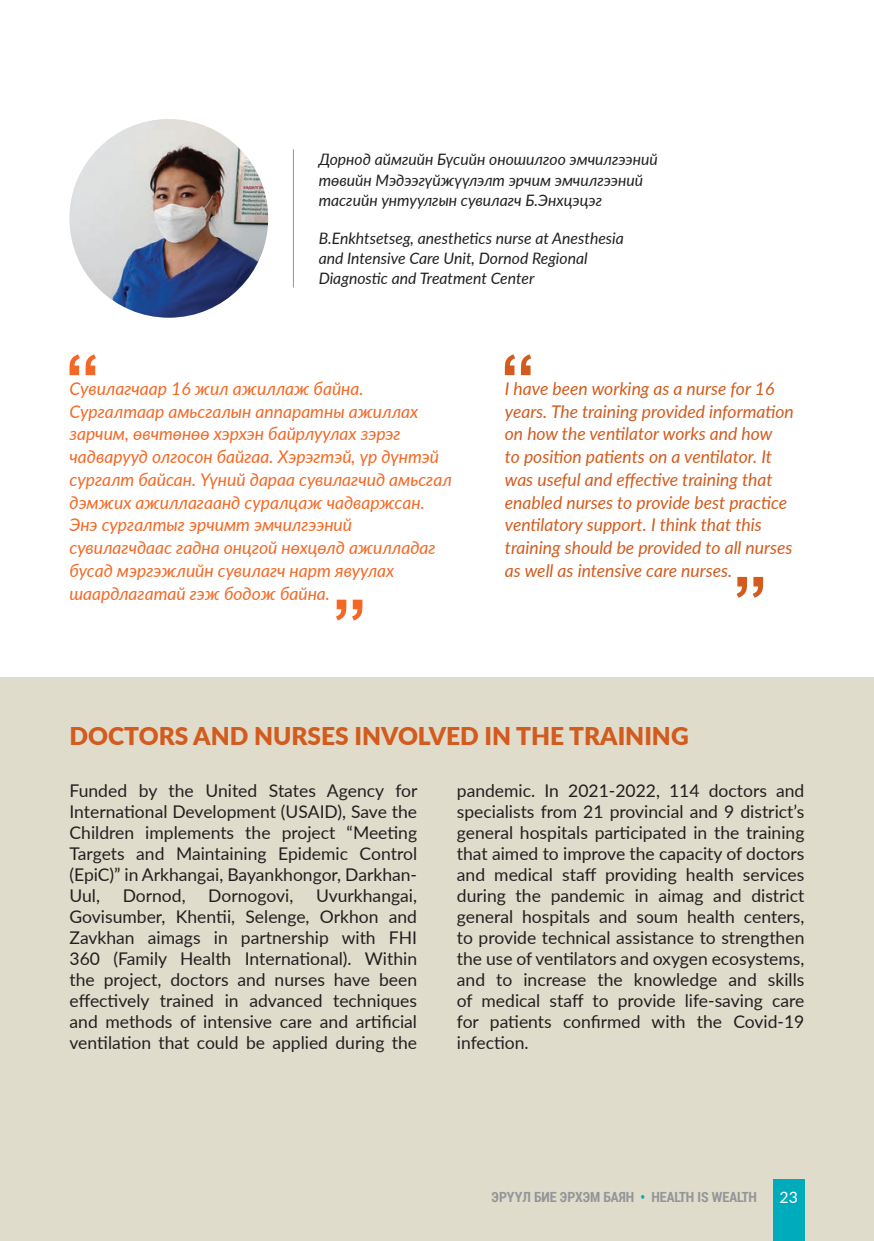
<style>
.page{position:relative;width:874px;height:1241px;background:#fff}
.page>*{position:absolute;margin:0;border:0;box-sizing:border-box;transform-origin:0 0}
.t1{font:900 24.5px "Lato";color:#d25b1d}
.t2{font:17.5px/21px "Lato";color:#231f20;text-align:justify}
.t3{font:italic 17.5px/22.8px "Lato";color:#f36824}
.t4{font:italic 17.5px/22.8px "Lato";color:#d25b1d}
.t5{font:italic 15.75px/20.5px "Lato";color:#231f20}
.t6{font:15.75px "Lato";color:#fff}
.t7{font:700 14px "Roboto Condensed";color:#939598}
.s1{color:#00acbb}
</style>
<div class="page">
<img style="left:69px;top:119px;width:199px;height:198px;border-radius:99px">
<svg style="left:69px;top:354px;width:27px;height:21px"></svg>
<svg style="left:504px;top:354px;width:27px;height:21px"></svg>
<svg style="left:336px;top:599px;width:26px;height:21px"></svg>
<svg style="left:736px;top:577px;width:26px;height:20px"></svg>
<hr style="left:293px;top:149px;width:1px;height:138px;background:#939598">
<div style="left:0;top:677px;width:873px;height:563px;background:#e0dccb"></div>
<div style="left:772px;top:1179px;width:32px;height:61px;background:#00acbb"></div>
<p class="t5" style="left:318px;top:148px;width:340px">Дорнод аймгийн Бүсийн оношилгоо эмчилгээний төвийн Мэдээгүйжүүлэлт эрчим эмчилгээний тасгийн унтуулгын сувилагч Б.Энхцэцэг</p>
<p class="t5" style="left:318px;top:227px;width:306px">B.Enkhtsetseg, anesthetics nurse at Anesthesia and Intensive Care Unit, Dornod Regional<br>Diagnostic and Treatment Center</p>
<p class="t3" style="left:69px;top:376px;width:383px">Сувилагчаар 16 жил ажиллаж байна.<br>Сургалтаар амьсгалын аппаратны ажиллах зарчим, өвчтөнөө хэрхэн байрлуулах зэрэг чадварууд олгосон байгаа. Хэрэгтэй, үр дүнтэй сургалт байсан. Үүний дараа сувилагчид амьсгал дэмжих ажиллагаанд суралцаж чадваржсан.<br>Энэ сургалтыг эрчимт эмчилгээний сувилагчдаас гадна онцгой нөхцөлд ажилладаг бусад мэргэжлийн сувилагч нарт явуулах шаардлагатай гэж бодож байна.</p>
<p class="t4" style="left:504px;top:376px;width:290px">I have been working as a nurse for 16 years. The training provided information on how the ventilator works and how<br>to position patients on a ventilator. It was useful and effective training that enabled nurses to provide best practice ventilatory support. I think that this training should be provided to all nurses as well as intensive care nurses.</p>
<p class="t1" style="left:69px;top:717px;width:620px">DOCTORS AND NURSES INVOLVED IN THE TRAINING</p>
<p class="t2" style="left:69px;top:779px;width:349px">Funded by the United States Agency for International Development (USAID), Save the Children implements the project “Meeting Targets and Maintaining Epidemic Control (EpiC)” in Arkhangai, Bayankhongor, Darkhan-Uul,</p>
<p class="t2" style="left:69px;top:884px;width:349px;text-indent:246px">Uvurkhangai, Govisumber, Khentii, Selenge, Orkhon and Zavkhan aimags in partnership with FHI 360 (Family Health International). Within the project, doctors and nurses have been effectively trained in advanced techniques and methods of intensive care and artificial ventilation that could be applied during the</p>
<p class="t2" style="left:123px;top:884px;width:64px">Dornod,</p>
<p class="t2" style="left:208px;top:884px;width:86px">Dornogovi,</p>
<p class="t2" style="left:456px;top:779px;width:349px">pandemic. In 2021-2022, 114 doctors and specialists from 21 provincial and 9 district’s general hospitals participated in the training that aimed to improve the capacity of doctors and medical staff providing health services during the pandemic in aimag and district general hospitals and soum health centers, to provide technical assistance to strengthen the use of ventilators and oxygen ecosystems, and to increase the knowledge and skills of medical staff to provide life-saving care for patients confirmed with the Covid-19 infection.</p>
<p class="t7" style="left:491px;top:1186px;width:267px">ЭРҮҮЛ БИЕ ЭРХЭМ БАЯН <span class="s1">•</span> HEALTH IS WEALTH</p>
<p class="t6" style="left:779px;top:1185px;width:20px">23</p>
</div>
